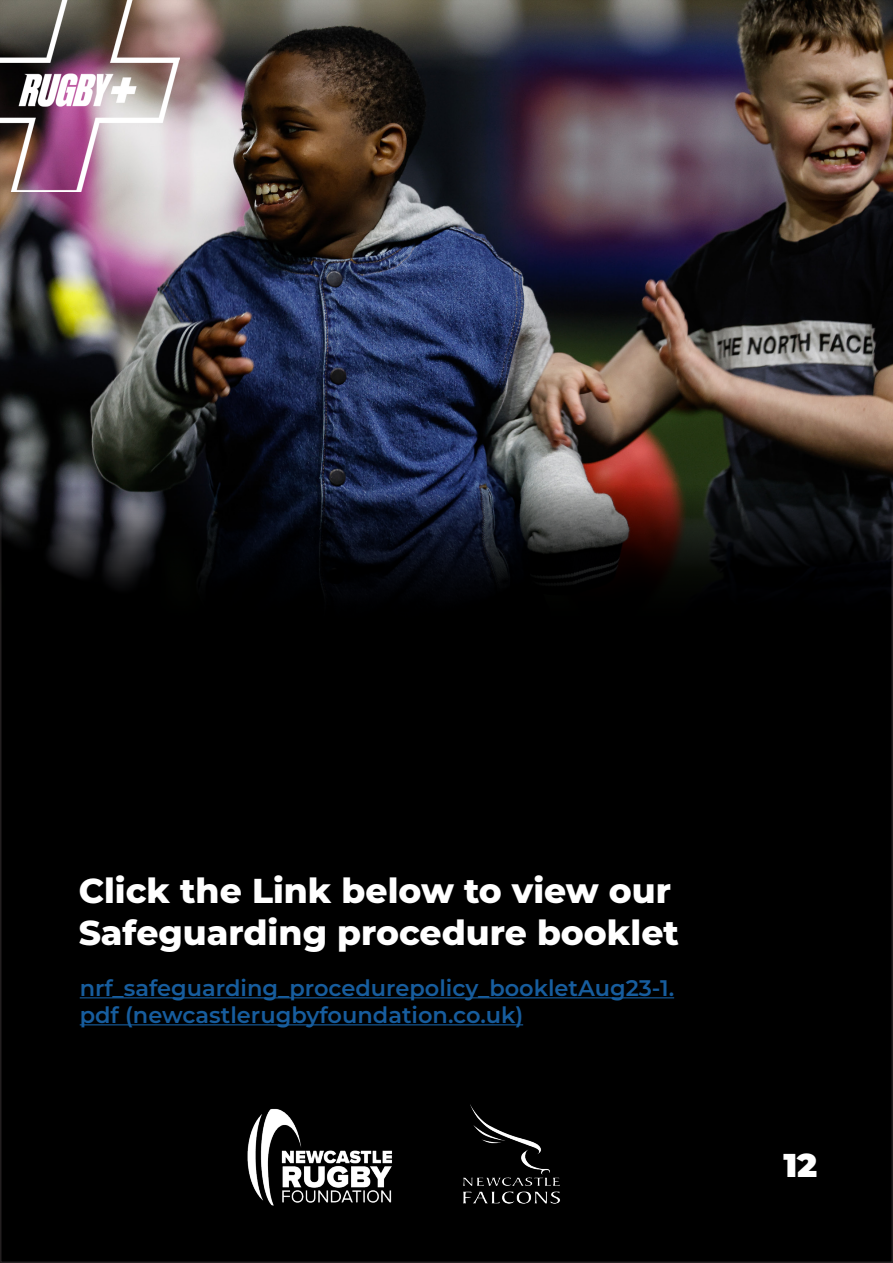
<style>
.page{position:relative;width:893px;height:1263px;background:#fff}
.page>*{position:absolute;margin:0;border:0;box-sizing:border-box;transform-origin:0 0}
.t1{font:800 34.5px/41.4px "Montserrat";color:#fff}
.t2{font:900 33px "Montserrat";color:#fff}
.t3{font:600 22.5px/27px "Montserrat";color:#175d9e}
</style>
<div class="page">
<div style="left:1px;top:1px;width:891px;height:1261px;background:#000"></div>
<hr style="left:80px;top:997px;width:594px;height:1px;background:#175d9e">
<hr style="left:80px;top:1024px;width:443px;height:1px;background:#175d9e">
<img style="left:0;top:0;width:893px;height:635px">
<img style="left:0;top:0;width:180px;height:191px">
<img style="left:247px;top:1108px;width:145px;height:98px">
<img style="left:463px;top:1104px;width:97px;height:100px">
<p class="t1" style="left:79px;top:868px;width:602px">Click the Link below to view our<br>Safeguarding procedure booklet</p>
<p class="t3" style="left:80px;top:973px;width:596px">nrf_safeguarding_procedurepolicy_bookletAug23-1. pdf (newcastlerugbyfoundation.co.uk)</p>
<p class="t2" style="left:783px;top:1141px;width:35px">12</p>
</div>
